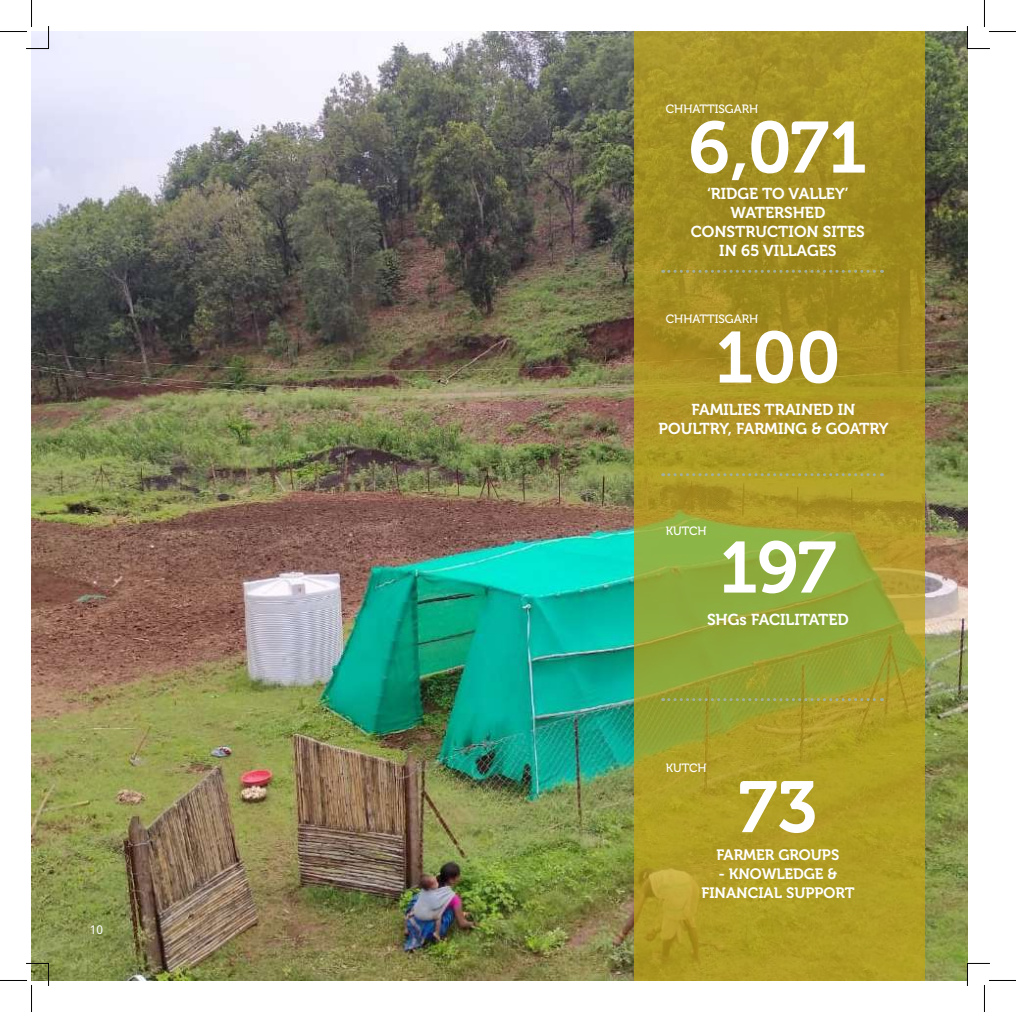
<style>
.page{position:relative;width:1016px;height:1012px;background:#fff}
.page>*{position:absolute;margin:0;border:0;box-sizing:border-box;transform-origin:0 0}
.t1{font:72px "Museo 700";letter-spacing:-.015em;color:#fff}
.t2{font:15.75px/19px "Museo 700";color:#fff;text-align:center}
.t3{font:15px/19px "Museo 700";color:#fff;text-align:center}
.t4{font:12px "Museo 500";color:#fff}
.t5{font:12px "Noto Sans";color:#fff}
</style>
<div class="page">
<img style="left:32px;top:32px;width:935px;height:948px">
<svg style="left:634px;top:32px;width:290px;height:948px;background:#a59927"></svg>
<svg style="left:662px;top:270px;width:220px;height:3px"></svg>
<svg style="left:662px;top:473px;width:220px;height:3px"></svg>
<svg style="left:662px;top:698px;width:220px;height:3px"></svg>
<svg style="left:0;top:0;width:49px;height:49px"></svg>
<svg style="left:0;top:962px;width:49px;height:49px"></svg>
<svg style="left:966px;top:0;width:49px;height:49px"></svg>
<svg style="left:966px;top:962px;width:49px;height:49px"></svg>
<p class="t5" style="left:90px;top:920px;width:15px">10</p>
<p class="t4" style="left:665px;top:102px;width:94px">CHHATTISGARH</p>
<h1 class="t1" style="left:688px;top:108px;width:180px">6,071</h1>
<p class="t2" style="left:690px;top:184px;width:175px">‘RIDGE TO VALLEY’<br>WATERSHED<br>CONSTRUCTION SITES<br>IN 65 VILLAGES</p>
<p class="t4" style="left:665px;top:312px;width:94px">CHHATTISGARH</p>
<h1 class="t1" style="left:714px;top:317px;width:127px">100</h1>
<p class="t2" style="left:658px;top:400px;width:231px">FAMILIES TRAINED IN<br>POULTRY, FARMING &amp; GOATRY</p>
<p class="t4" style="left:665px;top:524px;width:43px">KUTCH</p>
<h1 class="t1" style="left:719px;top:527px;width:118px">197</h1>
<p class="t2" style="left:706px;top:610px;width:143px">SHGs FACILITATED</p>
<p class="t4" style="left:665px;top:761px;width:43px">KUTCH</p>
<h1 class="t1" style="left:738px;top:767px;width:80px">73</h1>
<p class="t3" style="left:716px;top:845px;width:124px">FARMER GROUPS</p>
<p class="t3" style="left:701px;top:864px;width:154px">- KNOWLEDGE &amp;<br>FINANCIAL SUPPORT</p>
</div>
